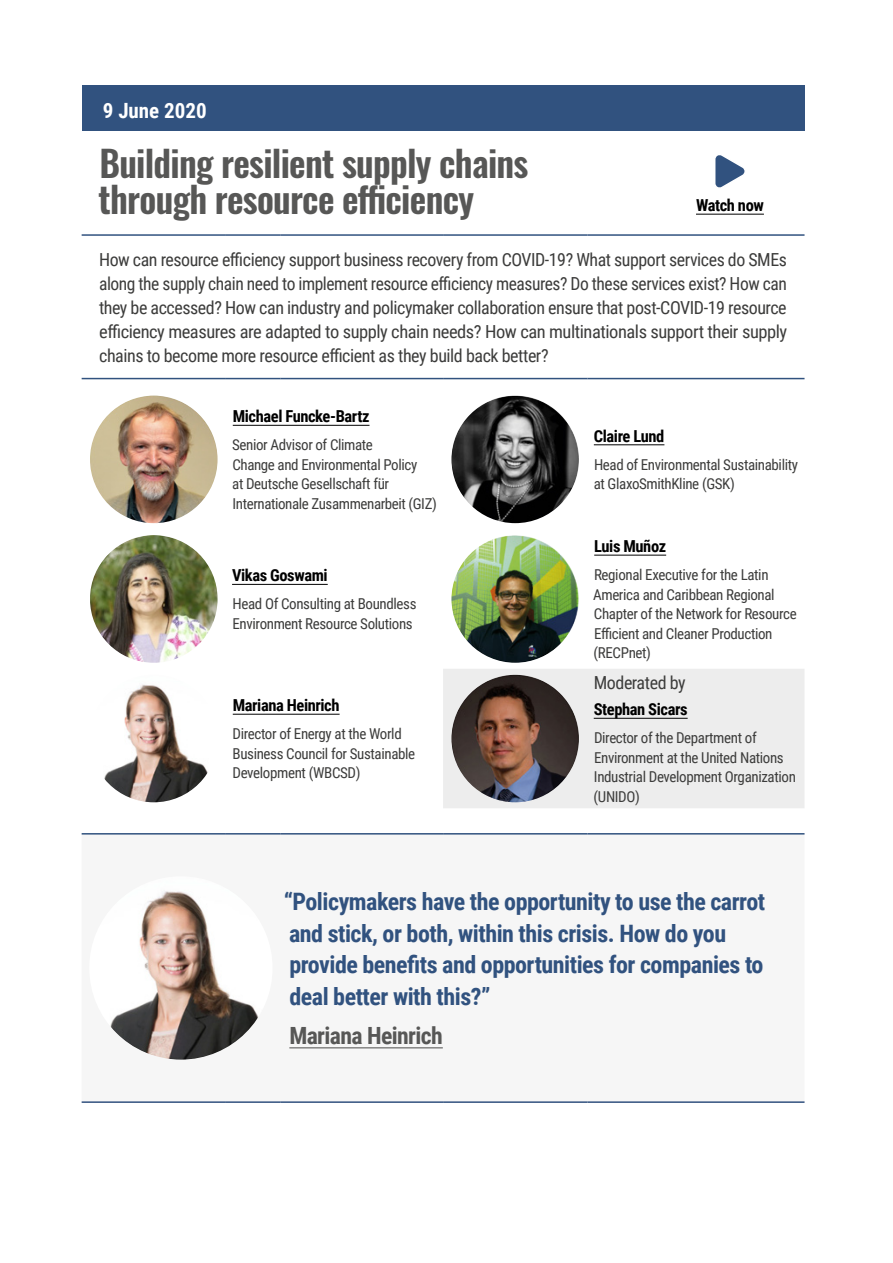
<style>
.page{position:relative;width:893px;height:1263px;background:#fff}
.page>*{position:absolute;margin:0;border:0;box-sizing:border-box;transform-origin:0 0}
.t1{font:600 36px/36px "Oswald";letter-spacing:-.02em;color:#575756}
.t2{font:700 24px/31.5px "Roboto Condensed";letter-spacing:-.02em;color:#31527f}
.t3{font:700 23.7px "Roboto Condensed";letter-spacing:-.025em;color:#575756}
.t4{font:700 21px "Roboto Condensed";color:#fff}
.t5{font:18px/24px "Roboto Condensed";letter-spacing:-.025em;color:#3c3c3b;text-align:justify}
.t6{font:700 16.5px "Roboto Condensed";letter-spacing:-.025em;color:#000}
.t7{font:15px/19.5px "Roboto Condensed";letter-spacing:-.025em;color:#3c3c3b}
</style>
<div class="page">
<div style="left:82px;top:85px;width:722px;height:46px;background:#31527f"></div>
<div style="left:443px;top:669px;width:361px;height:139px;background:#ededed"></div>
<div style="left:82px;top:834px;width:722px;height:226px;background:#f6f6f6"></div>
<hr style="left:82px;top:833px;width:144px;height:1px;background:#31527f">
<hr style="left:226px;top:833px;width:54px;height:1px;background:#31527f">
<hr style="left:280px;top:833px;width:163px;height:1px;background:#31527f">
<hr style="left:443px;top:833px;width:144px;height:1px;background:#31527f">
<hr style="left:587px;top:833px;width:217px;height:1px;background:#31527f">
<hr style="left:82px;top:1101px;width:144px;height:2px;background:#31527f">
<hr style="left:226px;top:1101px;width:54px;height:2px;background:#31527f">
<hr style="left:280px;top:1101px;width:163px;height:2px;background:#31527f">
<hr style="left:443px;top:1101px;width:144px;height:2px;background:#31527f">
<hr style="left:587px;top:1101px;width:217px;height:2px;background:#31527f">
<hr style="left:82px;top:234px;width:144px;height:2px;background:#31527f">
<hr style="left:226px;top:234px;width:54px;height:2px;background:#31527f">
<hr style="left:280px;top:234px;width:163px;height:2px;background:#31527f">
<hr style="left:443px;top:234px;width:144px;height:2px;background:#31527f">
<hr style="left:587px;top:234px;width:217px;height:2px;background:#31527f">
<hr style="left:82px;top:378px;width:144px;height:1px;background:#31527f">
<hr style="left:226px;top:378px;width:54px;height:1px;background:#31527f">
<hr style="left:280px;top:378px;width:163px;height:1px;background:#31527f">
<hr style="left:443px;top:378px;width:144px;height:1px;background:#31527f">
<hr style="left:587px;top:378px;width:217px;height:1px;background:#31527f">
<hr style="left:696px;top:214px;width:68px;height:1px;background:#000">
<svg style="left:715px;top:155px;width:30px;height:33px"></svg>
<img style="left:90px;top:396px;width:128px;height:127px;border-radius:64px">
<hr style="left:233px;top:425px;width:136px;height:1px;background:#000">
<img style="left:451px;top:396px;width:128px;height:127px;border-radius:64px">
<hr style="left:594px;top:444px;width:70px;height:1px;background:#000">
<img style="left:90px;top:535px;width:128px;height:128px;border-radius:64px">
<hr style="left:232px;top:584px;width:96px;height:1px;background:#000">
<img style="left:451px;top:535px;width:128px;height:128px;border-radius:64px">
<hr style="left:594px;top:555px;width:72px;height:1px;background:#000">
<img style="left:90px;top:675px;width:128px;height:127px;border-radius:64px">
<hr style="left:233px;top:714px;width:107px;height:1px;background:#000">
<img style="left:451px;top:675px;width:128px;height:127px;border-radius:64px">
<hr style="left:594px;top:718px;width:94px;height:1px;background:#000">
<img style="left:89px;top:876px;width:184px;height:183px;border-radius:92px">
<hr style="left:289px;top:1047px;width:154px;height:1px;background:#575756">
<h3 class="t4" style="left:103px;top:96px;width:105px">9 June 2020</h3>
<h1 class="t1" style="left:98px;top:147px;width:431px">Building resilient supply chains through resource efficiency</h1>
<p class="t6" style="left:696px;top:194px;width:69px">Watch now</p>
<p class="t5" style="left:99px;top:246px;width:690px">How can resource efficiency support business recovery from COVID-19? What support services do SMEs along the supply chain need to implement resource efficiency measures? Do these services exist? How can they be accessed? How can industry and policymaker collaboration ensure that post-COVID-19 resource efficiency measures are adapted to supply chain needs? How can multinationals support their supply chains to become more resource efficient as they build back better?</p>
<p class="t6" style="left:233px;top:405px;width:138px">Michael Funcke-Bartz</p>
<p class="t7" style="left:232px;top:435px;width:206px">Senior Advisor of Climate<br>Change and Environmental Policy<br>at Deutsche Gesellschaft für<br>Internationale Zusammenarbeit (GIZ)</p>
<p class="t6" style="left:232px;top:564px;width:97px">Vikas Goswami</p>
<p class="t7" style="left:233px;top:594px;width:185px">Head Of Consulting at Boundless<br>Environment Resource Solutions</p>
<p class="t6" style="left:233px;top:694px;width:108px">Mariana Heinrich</p>
<p class="t7" style="left:233px;top:723px;width:184px">Director of Energy at the World<br>Business Council for Sustainable<br>Development (WBCSD)</p>
<p class="t6" style="left:594px;top:424px;width:72px">Claire Lund</p>
<p class="t7" style="left:594px;top:454px;width:206px">Head of Environmental Sustainability at GlaxoSmithKline (GSK)</p>
<p class="t6" style="left:594px;top:535px;width:73px">Luis Muñoz</p>
<p class="t7" style="left:593px;top:564px;width:205px">Regional Executive for the Latin<br>America and Caribbean Regional<br>Chapter of the Network for Resource<br>Efficient and Cleaner Production (RECPnet)</p>
<p class="t5" style="left:594px;top:670px;width:93px">Moderated by</p>
<p class="t6" style="left:594px;top:698px;width:95px">Stephan Sicars</p>
<p class="t7" style="left:594px;top:728px;width:204px">Director of the Department of<br>Environment at the United Nations<br>Industrial Development Organization (UNIDO)</p>
<h2 class="t2" style="left:284px;top:885px;width:483px">“Policymakers have the opportunity to use the carrot and stick, or both, within this crisis. How do you provide benefits and opportunities for companies to deal better with this?”</h2>
<h3 class="t3" style="left:289px;top:1018px;width:155px">Mariana Heinrich</h3>
</div>
